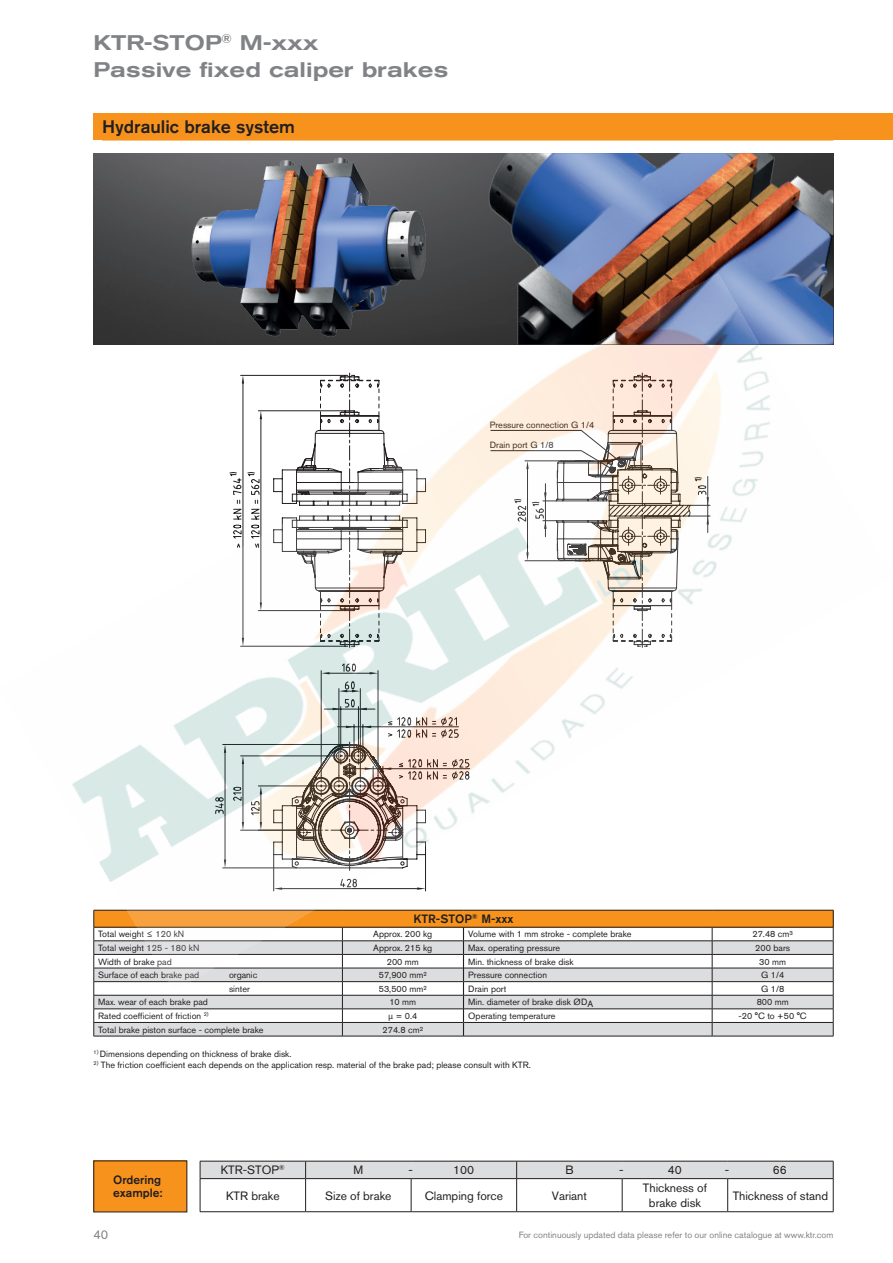
<style>
.page{position:relative;width:893px;height:1263px;background:#fff}
.page>*{position:absolute;margin:0;border:0;box-sizing:border-box;transform-origin:0 0}
.Headline_14___18{font:500 expanded 21px "Akzidenz Grotesk Pro";color:#808285}
.Subtitle_12___15{font:500 18px "Akzidenz Grotesk Pro";color:#231f20}
.t1{font:12.75px "Akzidenz Grotesk Pro";color:#808285}
.design_description_8{font:12px/14.4px "Akzidenz Grotesk Pro";color:#231f20;text-align:center}
.table_headline_8___9{font:500 12px/12.8px "Akzidenz Grotesk Pro";color:#231f20}
.table_editable_left{font:9px "Akzidenz Grotesk Pro";color:#231f20}
.footnote_6___7_2{font:9px "Akzidenz Grotesk Pro";color:#231f20}
.table_editable_6___7{font:9px "Akzidenz Grotesk Pro";color:#231f20}
.t2{font:9px "Akzidenz Grotesk Pro";color:#808285}
.copy_6___7_2_left{font:9px "Akzidenz Grotesk Pro";color:#231f20}
</style>
<div class="page">
<img style="left:94px;top:153px;width:369px;height:120px">
<div style="left:94px;top:1161px;width:93px;height:51px;background:#f7931d"></div>
<hr style="left:200px;top:1179px;width:1px;height:32px;background:#231f20">
<hr style="left:305px;top:1179px;width:1px;height:32px;background:#231f20">
<hr style="left:411px;top:1179px;width:1px;height:32px;background:#231f20">
<hr style="left:516px;top:1179px;width:1px;height:32px;background:#231f20">
<hr style="left:622px;top:1179px;width:1px;height:32px;background:#231f20">
<hr style="left:727px;top:1179px;width:1px;height:32px;background:#231f20">
<hr style="left:833px;top:1179px;width:1px;height:32px;background:#231f20">
<hr style="left:200px;top:1211px;width:106px;height:1px;background:#231f20">
<hr style="left:306px;top:1211px;width:105px;height:1px;background:#231f20">
<hr style="left:411px;top:1211px;width:106px;height:1px;background:#231f20">
<hr style="left:517px;top:1211px;width:105px;height:1px;background:#231f20">
<hr style="left:622px;top:1211px;width:106px;height:1px;background:#231f20">
<hr style="left:728px;top:1211px;width:105px;height:1px;background:#231f20">
<hr style="left:200px;top:1178px;width:106px;height:1px;background:#231f20">
<hr style="left:306px;top:1178px;width:105px;height:1px;background:#231f20">
<hr style="left:411px;top:1178px;width:106px;height:1px;background:#231f20">
<hr style="left:517px;top:1178px;width:105px;height:1px;background:#231f20">
<hr style="left:622px;top:1178px;width:106px;height:1px;background:#231f20">
<hr style="left:728px;top:1178px;width:105px;height:1px;background:#231f20">
<svg style="left:200px;top:1161px;width:634px;height:17px;background:#d3d4d6"></svg>
<div style="left:94px;top:114px;width:799px;height:26px;background:#f7931d"></div>
<hr style="left:102px;top:140px;width:731px;height:1px;background:#f7931d">
<svg style="left:95px;top:990px;width:738px;height:46px;fill:#dcdddf"></svg>
<hr style="left:94px;top:995px;width:248px;height:1px;background:#231f20">
<hr style="left:342px;top:995px;width:121px;height:1px;background:#231f20">
<hr style="left:464px;top:995px;width:248px;height:1px;background:#231f20">
<hr style="left:712px;top:995px;width:121px;height:1px;background:#231f20">
<hr style="left:94px;top:1008px;width:248px;height:1px;background:#231f20">
<hr style="left:342px;top:1008px;width:121px;height:1px;background:#231f20">
<hr style="left:94px;top:1022px;width:248px;height:1px;background:#231f20">
<svg style="left:94px;top:990px;width:1px;height:46px"></svg>
<hr style="left:342px;top:1022px;width:121px;height:1px;background:#231f20">
<svg style="left:342px;top:990px;width:1px;height:46px"></svg>
<hr style="left:94px;top:1036px;width:248px;height:1px;background:#231f20">
<hr style="left:342px;top:1036px;width:121px;height:1px;background:#231f20">
<hr style="left:712px;top:1008px;width:121px;height:1px;background:#231f20">
<hr style="left:464px;top:1008px;width:248px;height:1px;background:#231f20">
<hr style="left:464px;top:1022px;width:248px;height:1px;background:#231f20">
<hr style="left:712px;top:1022px;width:121px;height:1px;background:#231f20">
<svg style="left:463px;top:990px;width:1px;height:46px"></svg>
<svg style="left:712px;top:990px;width:1px;height:46px"></svg>
<svg style="left:833px;top:990px;width:1px;height:46px"></svg>
<hr style="left:463px;top:1036px;width:249px;height:1px;background:#231f20">
<hr style="left:712px;top:1036px;width:121px;height:1px;background:#231f20">
<img style="left:187px;top:153px;width:251px;height:120px">
<img style="left:463px;top:153px;width:370px;height:120px">
<img style="left:72px;top:273px;width:762px;height:717px">
<p class="Headline_14___18" style="left:94px;top:29px;width:227px">KTR-STOP<sup>®</sup> M-xxx</p>
<p class="Headline_14___18" style="left:94px;top:56px;width:356px">Passive fixed caliper brakes</p>
<p class="Subtitle_12___15" style="left:102px;top:115px;width:194px">Hydraulic brake system</p>
<p class="copy_6___7_2_left" style="left:490px;top:419px;width:106px">Pressure connection G 1/4</p>
<p class="copy_6___7_2_left" style="left:490px;top:439px;width:65px">Drain port G 1/8</p>
<p class="table_headline_8___9" style="left:413px;top:912px;width:102px">KTR-STOP<sup>®</sup> M-xxx</p>
<p class="table_editable_left" style="left:98px;top:928px;width:88px">Total weight ≤ 120 kN</p>
<p class="table_editable_6___7" style="left:373px;top:928px;width:61px">Approx. 200 kg</p>
<p class="table_editable_left" style="left:468px;top:928px;width:165px">Volume with 1 mm stroke - complete brake</p>
<p class="table_editable_6___7" style="left:752px;top:928px;width:42px">27.48 cm³</p>
<p class="table_editable_left" style="left:98px;top:942px;width:103px">Total weight 125 - 180 kN</p>
<p class="table_editable_6___7" style="left:373px;top:942px;width:61px">Approx. 215 kg</p>
<p class="table_editable_left" style="left:468px;top:942px;width:93px">Max. operating pressure</p>
<p class="table_editable_6___7" style="left:755px;top:942px;width:36px">200 bars</p>
<p class="table_editable_left" style="left:98px;top:956px;width:75px">Width of brake pad</p>
<p class="table_editable_6___7" style="left:387px;top:956px;width:34px">200 mm</p>
<p class="table_editable_left" style="left:468px;top:956px;width:107px">Min. thickness of brake disk</p>
<p class="table_editable_6___7" style="left:759px;top:956px;width:28px">30 mm</p>
<p class="table_editable_left" style="left:98px;top:969px;width:103px">Surface of each brake pad</p>
<p class="table_editable_left" style="left:229px;top:969px;width:30px">organic</p>
<p class="table_editable_6___7" style="left:379px;top:969px;width:49px">57,900 mm²</p>
<p class="table_editable_left" style="left:468px;top:969px;width:80px">Pressure connection</p>
<p class="table_editable_6___7" style="left:761px;top:969px;width:25px">G 1/4</p>
<p class="table_editable_left" style="left:229px;top:983px;width:23px">sinter</p>
<p class="table_editable_6___7" style="left:379px;top:983px;width:49px">53,500 mm²</p>
<p class="table_editable_left" style="left:468px;top:983px;width:40px">Drain port</p>
<p class="table_editable_6___7" style="left:761px;top:983px;width:25px">G 1/8</p>
<p class="table_editable_left" style="left:98px;top:996px;width:111px">Max. wear of each brake pad</p>
<p class="table_editable_6___7" style="left:389px;top:996px;width:28px">10 mm</p>
<p class="table_editable_left" style="left:468px;top:996px;width:126px">Min. diameter of brake disk ØDA</p>
<p class="table_editable_6___7" style="left:757px;top:996px;width:34px">800 mm</p>
<p class="table_editable_left" style="left:98px;top:1010px;width:112px">Rated coefficient of friction <sup>2)</sup></p>
<p class="table_editable_6___7" style="left:388px;top:1010px;width:31px">µ = 0.4</p>
<p class="table_editable_left" style="left:468px;top:1010px;width:89px">Operating temperature</p>
<p class="table_editable_6___7" style="left:739px;top:1010px;width:70px">-20 °C to +50 °C</p>
<p class="table_editable_left" style="left:98px;top:1024px;width:167px">Total brake piston surface - complete brake</p>
<p class="table_editable_6___7" style="left:383px;top:1024px;width:42px">274.8 cm²</p>
<p class="footnote_6___7_2" style="left:94px;top:1048px;width:199px"><sup>1)</sup> Dimensions depending on thickness of brake disk.</p>
<p class="footnote_6___7_2" style="left:94px;top:1059px;width:439px"><sup>2)</sup> The friction coefficient each depends on the application resp. material of the brake pad; please consult with KTR.</p>
<h3 class="table_headline_8___9" style="left:113px;top:1173px;width:51px">Ordering example:</h3>
<p class="design_description_8" style="left:221px;top:1163px;width:66px">KTR-STOP<sup>®</sup></p>
<p class="design_description_8" style="left:354px;top:1163px;width:11px">M</p>
<p class="design_description_8" style="left:453px;top:1163px;width:22px">100</p>
<p class="design_description_8" style="left:565px;top:1163px;width:10px">B</p>
<p class="design_description_8" style="left:668px;top:1163px;width:31px">40 -</p>
<p class="design_description_8" style="left:773px;top:1163px;width:15px">66</p>
<p class="design_description_8" style="left:226px;top:1188px;width:55px">KTR brake</p>
<p class="design_description_8" style="left:325px;top:1188px;width:68px">Size of brake</p>
<p class="design_description_8" style="left:425px;top:1188px;width:80px">Clamping force</p>
<p class="design_description_8" style="left:552px;top:1188px;width:37px">Variant</p>
<p class="design_description_8" style="left:643px;top:1181px;width:66px">Thickness of brake disk</p>
<p class="design_description_8" style="left:733px;top:1188px;width:97px">Thickness of stand</p>
<p class="design_description_8" style="left:408px;top:1163px;width:5px">-</p>
<h3 class="t1" style="left:94px;top:1226px;width:16px">40</h3>
<p class="t2" style="left:519px;top:1229px;width:316px">For continuously updated data please refer to our online catalogue at www.ktr.com</p>
</div>
